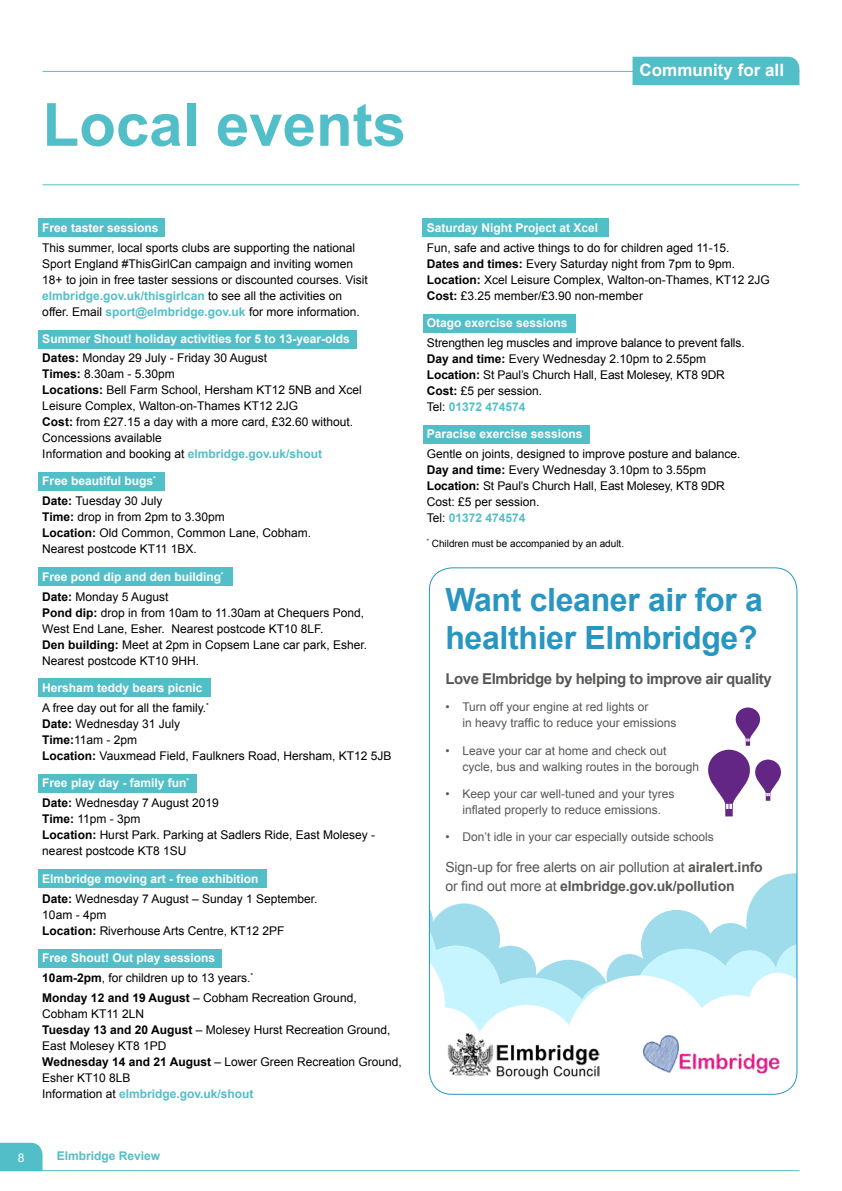
<style>
.page{position:relative;width:842px;height:1191px;background:#fff}
.page>*{position:absolute;margin:0;border:0;box-sizing:border-box;transform-origin:0 0}
.t1{font:700 60px "Arial";color:#52bec7}
.t2{font:700 32px/38px "Arial";letter-spacing:-.01em;color:#2995c1}
.t3{font:700 17px "Arial";color:#fff}
.t4{font:700 15px "Arial";letter-spacing:-.03em;color:#575756}
.t5{font:14px/19px "Arial";letter-spacing:-.01em;color:#575756}
.t6{font:12px/16px "Arial";color:#000}
.t7{font:700 12px/20px "Arial";color:#fff}
.t8{font:12px/16px "Arial";color:#575756}
.t9{font:700 12px "Arial";color:#52bec7}
.t10{font:12px "Arial";color:#fff}
.t11{font:10px "Arial";color:#000}
.s1{font-weight:700;color:#52bec7}
.s2{color:#000}
.s3{font-weight:400;color:#000}
.s4{font-weight:700}
.s5{font-weight:700;color:#fff}
</style>
<div class="page">
<hr style="left:0;top:1170px;width:799px;height:1px;background:#52bec7">
<svg style="left:0;top:1142px;width:43px;height:29px"></svg>
<hr style="left:43px;top:71px;width:756px;height:1px;background:#52bec7">
<hr style="left:43px;top:184px;width:756px;height:1px;background:#52bec7">
<div style="left:38px;top:218px;width:127px;height:18px;background:#52bec7"></div>
<div style="left:423px;top:218px;width:186px;height:18px;background:#52bec7"></div>
<div style="left:423px;top:314px;width:152px;height:18px;background:#52bec7"></div>
<div style="left:423px;top:425px;width:167px;height:19px;background:#52bec7"></div>
<div style="left:38px;top:330px;width:318px;height:19px;background:#52bec7"></div>
<div style="left:38px;top:472px;width:127px;height:19px;background:#52bec7"></div>
<div style="left:38px;top:567px;width:194px;height:19px;background:#52bec7"></div>
<div style="left:38px;top:678px;width:172px;height:19px;background:#52bec7"></div>
<div style="left:38px;top:774px;width:158px;height:18px;background:#52bec7"></div>
<div style="left:38px;top:869px;width:228px;height:19px;background:#52bec7"></div>
<div style="left:38px;top:949px;width:184px;height:19px;background:#52bec7"></div>
<svg style="left:762px;top:873px;width:33px;height:14px"></svg>
<svg style="left:431px;top:887px;width:364px;height:48px"></svg>
<svg style="left:429px;top:935px;width:368px;height:159px"></svg>
<div style="left:632px;top:57px;width:167px;height:28px;background:#52bec7"></div>
<img style="left:448px;top:1032px;width:151px;height:47px">
<img style="left:640px;top:1032px;width:146px;height:53px">
<svg style="left:708px;top:707px;width:73px;height:109px"></svg>
<h1 class="t1" style="left:43px;top:85px;width:365px">Local events</h1>
<h3 class="t3" style="left:639px;top:59px;width:146px">Community for all</h3>
<p class="t7" style="left:42px;top:218px;width:118px">Free taster sessions</p>
<p class="t6" style="left:42px;top:239px;width:327px">This summer, local sports clubs are supporting the national Sport England #ThisGirlCan campaign and inviting women 18+ to join in free taster sessions or discounted courses. Visit <span class="s1">elmbridge.gov.uk/thisgirlcan</span> to see all the activities on offer. Email <span class="s1">sport@elmbridge.gov.uk</span> for more information.</p>
<p class="t7" style="left:42px;top:329px;width:309px;line-height:19px">Summer Shout! holiday activities for 5 to 13-year-olds<br><span class="s2">Dates:</span> <span class="s3">Monday 29 July - Friday 30 August</span></p>
<p class="t6" style="left:42px;top:366px;width:321px"><span class="s4">Times:</span> 8.30am - 5.30pm<br><span class="s4">Locations:</span> Bell Farm School, Hersham KT12 5NB and Xcel Leisure Complex, Walton-on-Thames KT12 2JG<br><span class="s4">Cost:</span> from £27.15 a day with a more card, £32.60 without.<br>Concessions available<br>Information and booking at <span class="s1">elmbridge.gov.uk/shout</span></p>
<p class="t7" style="left:42px;top:471px;width:122px">Free beautiful bugs<sup>*<br></sup><span class="s2">Date:</span> <span class="s3">Tuesday 30 July</span></p>
<p class="t6" style="left:42px;top:509px;width:270px"><span class="s4">Time:</span> drop in from 2pm to 3.30pm<br><span class="s4">Location:</span> Old Common, Common Lane, Cobham.<br>Nearest postcode KT11 1BX.</p>
<p class="t7" style="left:42px;top:567px;width:183px">Free pond dip and den building<sup>*<br></sup><span class="s2">Date:</span> <span class="s3">Monday 5 August</span></p>
<p class="t6" style="left:42px;top:604px;width:326px"><span class="s4">Pond dip:</span> drop in from 10am to 11.30am at Chequers Pond, West End Lane, Esher. Nearest postcode KT10 8LF.<br><span class="s4">Den building:</span> Meet at 2pm in Copsem Lane car park, Esher.<br>Nearest postcode KT10 9HH.</p>
<p class="t6" style="left:42px;top:678px;width:168px;line-height:20px"><span class="s5">Hersham teddy bears picnic<br></span>A free day out for all the family.<sup>*</sup></p>
<p class="t6" style="left:42px;top:716px;width:351px"><span class="s4">Date:</span> Wednesday 31 July<br><span class="s4">Time:</span>11am - 2pm<br><span class="s4">Location:</span> Vauxmead Field, Faulkners Road, Hersham, KT12 5JB</p>
<p class="t7" style="left:42px;top:773px;width:178px">Free play day - family fun<sup>*<br></sup><span class="s2">Date:</span> <span class="s3">Wednesday 7 August 2019</span></p>
<p class="t6" style="left:42px;top:811px;width:334px"><span class="s4">Time:</span> 11pm - 3pm<br><span class="s4">Location:</span> Hurst Park. Parking at Sadlers Ride, East Molesey - nearest postcode KT8 1SU</p>
<p class="t6" style="left:42px;top:868px;width:277px;line-height:20px"><span class="s5">Elmbridge moving art - free exhibition<br></span><span class="s4">Date:</span> Wednesday 7 August – Sunday 1 September.</p>
<p class="t6" style="left:42px;top:906px;width:244px">10am - 4pm<br><span class="s4">Location:</span> Riverhouse Arts Centre, KT12 2PF</p>
<p class="t6" style="left:42px;top:948px;width:316px;line-height:19.7px"><span class="s5">Free Shout! Out play sessions<br></span><span class="s4">10am-2pm</span>, for children up to 13 years.<sup>*<br></sup><span class="s4">Monday 12 and 19 August</span> – Cobham Recreation Ground,</p>
<p class="t6" style="left:42px;top:1005px;width:361px">Cobham KT11 2LN<br><span class="s4">Tuesday 13 and 20 August</span> – Molesey Hurst Recreation Ground, East Molesey KT8 1PD<br><span class="s4">Wednesday 14 and 21 August</span> – Lower Green Recreation Ground, Esher KT10 8LB<br>Information at <span class="s1">elmbridge.gov.uk/shout</span></p>
<p class="t10" style="left:18px;top:1149px;width:8px">8</p>
<p class="t9" style="left:57px;top:1147px;width:105px">Elmbridge Review</p>
<p class="t7" style="left:427px;top:218px;width:173px">Saturday Night Project at Xcel</p>
<p class="t6" style="left:427px;top:239px;width:344px">Fun, safe and active things to do for children aged 11-15.<br><span class="s4">Dates and times:</span> Every Saturday night from 7pm to 9pm.<br><span class="s4">Location:</span> Xcel Leisure Complex, Walton-on-Thames, KT12 2JG <span class="s4">Cost:</span> £3.25 member/£3.90 non-member</p>
<p class="t7" style="left:427px;top:313px;width:142px">Otago exercise sessions</p>
<p class="t6" style="left:427px;top:335px;width:319px">Strengthen leg muscles and improve balance to prevent falls.<br><span class="s4">Day and time:</span> Every Wednesday 2.10pm to 2.55pm <span class="s4">Location:</span> St Paul’s Church Hall, East Molesey, KT8 9DR <span class="s4">Cost:</span> £5 per session.<br>Tel: <span class="s1">01372 474574</span></p>
<p class="t7" style="left:427px;top:424px;width:157px">Paracise exercise sessions</p>
<p class="t6" style="left:427px;top:446px;width:315px">Gentle on joints, designed to improve posture and balance.<br><span class="s4">Day and time:</span> Every Wednesday 3.10pm to 3.55pm <span class="s4">Location:</span> St Paul’s Church Hall, East Molesey, KT8 9DR Cost: £5 per session.<br>Tel: <span class="s1">01372 474574</span></p>
<p class="t11" style="left:427px;top:536px;width:199px"><sup>*</sup> Children must be accompanied by an adult.</p>
<h2 class="t2" style="left:445px;top:582px;width:319px">Want cleaner air for a healthier Elmbridge?</h2>
<p class="t4" style="left:445px;top:668px;width:328px">Love Elmbridge by helping to improve air quality</p>
<p class="t8" style="left:462px;top:699px;width:216px;text-indent:-17px">• Turn off your engine at red lights or<br>in heavy traffic to reduce your emissions</p>
<p class="t8" style="left:462px;top:742px;width:238px;text-indent:-17px">• Leave your car at home and check out cycle, bus and walking routes in the borough</p>
<p class="t8" style="left:445px;top:786px;width:231px;text-align:center">• Keep your car well-tuned and your tyres inflated properly to reduce emissions.</p>
<p class="t8" style="left:445px;top:829px;width:270px">• Don’t idle in your car especially outside schools</p>
<p class="t5" style="left:445px;top:857px;width:319px">Sign-up for free alerts on air pollution at <span class="s4">airalert.info </span>or find out more at <span class="s4">elmbridge.gov.uk/pollution</span></p>
</div>
